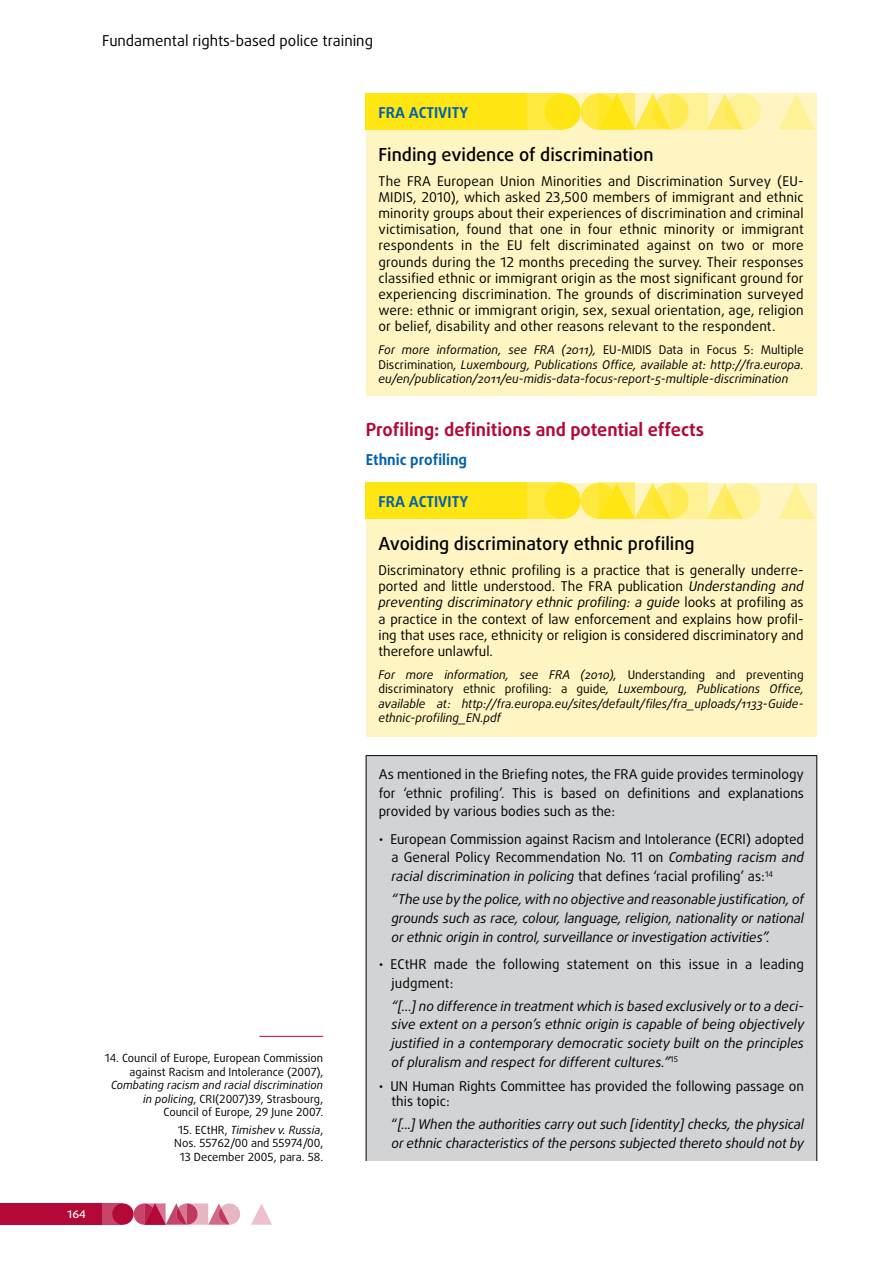
<style>
.page{position:relative;width:893px;height:1263px;background:#fff}
.page>*{position:absolute;margin:0;border:0;box-sizing:border-box;transform-origin:0 0}
.t1{font:500 18px "Daxline Pro";color:#000}
.t2{font:700 18px "Daxline Pro";color:#b30838}
.t3{font:15px "Daxline Pro";color:#000}
.t4{font:700 15px "Daxline Pro";color:#0061ad}
.t5{font:13.5px/16.2px "Daxline Pro";color:#000;text-align:justify}
.t6{font:italic 13.5px/18.8px "Daxline Pro";letter-spacing:-.01em;color:#000;text-align:justify}
.t7{font:italic 12px/14.4px "Daxline Pro";color:#000;text-align:justify}
.t8{font:11.25px/13.5px "Daxline Pro";color:#000;text-align:right}
.t9{font:500 10.5px "Daxline Pro";color:#fff;scale:1.1 1}
.s1{font-style:italic}
.s2{font-style:normal}
</style>
<div class="page">
<div style="left:366px;top:94px;width:450px;height:302px;background:#fff5c2"></div>
<div style="left:581px;top:94px;width:36px;height:36px;background:linear-gradient(to bottom,#ffe93d,#ffe941);border-radius:50%"></div>
<div style="left:527px;top:94px;width:36px;height:36px;background:#ffe93e"></div>
<div style="left:366px;top:94px;width:161px;height:36px;background:#ffe512"></div>
<svg style="left:707px;top:94px;width:32px;height:36px"></svg>
<svg style="left:778px;top:94px;width:36px;height:36px"></svg>
<div style="left:545px;top:94px;width:36px;height:36px;background:#ffe512;border-radius:50%"></div>
<svg style="left:635px;top:94px;width:32px;height:36px"></svg>
<svg style="left:653px;top:94px;width:36px;height:36px"></svg>
<svg style="left:725px;top:94px;width:36px;height:36px"></svg>
<svg style="left:599px;top:94px;width:36px;height:36px"></svg>
<svg style="left:671px;top:94px;width:36px;height:36px"></svg>
<div style="left:366px;top:483px;width:450px;height:253px;background:#fff5c2"></div>
<div style="left:581px;top:483px;width:36px;height:36px;background:linear-gradient(to bottom,#ffe93e,#ffe93e);border-radius:50%"></div>
<div style="left:527px;top:483px;width:36px;height:36px;background:#ffe93e"></div>
<div style="left:366px;top:483px;width:161px;height:36px;background:#ffe512"></div>
<svg style="left:707px;top:483px;width:32px;height:36px"></svg>
<svg style="left:778px;top:483px;width:36px;height:36px"></svg>
<div style="left:545px;top:483px;width:36px;height:36px;background:#ffe512;border-radius:50%"></div>
<svg style="left:635px;top:483px;width:32px;height:36px"></svg>
<svg style="left:653px;top:483px;width:36px;height:36px"></svg>
<svg style="left:725px;top:483px;width:36px;height:36px"></svg>
<svg style="left:599px;top:483px;width:36px;height:36px"></svg>
<svg style="left:671px;top:483px;width:36px;height:36px"></svg>
<div style="left:366px;top:755px;width:451px;height:406px;background:#d1d3d4"></div>
<hr style="left:366px;top:755px;width:451px;height:1px;background:#000">
<hr style="left:366px;top:756px;width:1px;height:405px;background:#000">
<hr style="left:816px;top:756px;width:1px;height:405px;background:#000">
<hr style="left:259px;top:1036px;width:64px;height:1px;background:#b30838">
<div style="left:0;top:1203px;width:102px;height:22px;background:#b30838"></div>
<div style="left:102px;top:1203px;width:21px;height:22px;background:#c64569"></div>
<div style="left:112px;top:1203px;width:22px;height:22px;background:#b30838;border-radius:50%"></div>
<svg style="left:134px;top:1203px;width:106px;height:22px;background:#d77f97"></svg>
<svg style="left:251px;top:1204px;width:21px;height:21px"></svg>
<p class="t3" style="left:102px;top:30px;width:272px">Fundamental rights-based police training</p>
<p class="t9" style="left:67px;top:1207px;width:18px">164</p>
<p class="t8" style="left:105px;top:1051px;width:220px">14. Council of Europe, European Commission against Racism and Intolerance (2007),</p>
<p class="t8" style="left:111px;top:1078px;width:214px"><span class="s1">Combating racism and racial discrimination in policing</span>, CRI(2007)39, Strasbourg,<br>Council of Europe, 29 June 2007.</p>
<p class="t8" style="left:174px;top:1123px;width:150px;text-align:center">15. ECtHR, <span class="s1">Timishev v. Russia</span>,<br>Nos. 55762/00 and 55974/00,<br>13 December 2005, para. 58.</p>
<p class="t4" style="left:378px;top:103px;width:91px">FRA ACTIVITY</p>
<h1 class="t1" style="left:378px;top:142px;width:277px">Finding evidence of discrimination</h1>
<p class="t5" style="left:378px;top:173px;width:427px">The FRA European Union Minorities and Discrimination Survey (EU-MIDIS, 2010), which asked 23,500 members of immigrant and ethnic minority groups about their experiences of discrimination and criminal victimisation, found that one in four ethnic minority or immigrant respondents in the EU felt discriminated against on two or more grounds during the 12 months preceding the survey. Their responses classified ethnic or immigrant origin as the most significant ground for experiencing discrimination. The grounds of discrimination surveyed were: ethnic or immigrant origin, sex, sexual orientation, age, religion or belief, disability and other reasons relevant to the respondent.</p>
<p class="t7" style="left:378px;top:343px;width:427px">For more information, see FRA (2011), <span class="s2">EU-MIDIS Data in Focus 5: Multiple Discrimination</span>, Luxembourg, Publications Office, available at: http://fra.europa. eu/en/publication/2011/eu-midis-data-focus-report-5-multiple-discrimination</p>
<h1 class="t2" style="left:366px;top:417px;width:340px">Profiling: definitions and potential effects</h1>
<p class="t4" style="left:366px;top:449px;width:103px">Ethnic profiling</p>
<p class="t4" style="left:378px;top:492px;width:91px">FRA ACTIVITY</p>
<h1 class="t1" style="left:378px;top:532px;width:318px">Avoiding discriminatory ethnic profiling</h1>
<p class="t5" style="left:378px;top:562px;width:427px">Discriminatory ethnic profiling is a practice that is generally underre&shy;ported and little understood. The FRA publication <span class="s1">Understanding and preventing discriminatory ethnic profiling: a guide</span> looks at profiling as a practice in the context of law enforcement and explains how profil&shy;ing that uses race, ethnicity or religion is considered discriminatory and therefore unlawful.</p>
<p class="t7" style="left:378px;top:667px;width:427px">For more information, see FRA (2010), <span class="s2">Understanding and preventing discriminatory ethnic profiling: a guide</span>, Luxembourg, Publications Office, available at: http://fra.europa.eu/sites/default/files/fra_uploads/1133-Guide&shy;ethnic-profiling_EN.pdf</p>
<p class="t5" style="left:379px;top:765px;width:427px;line-height:18.8px">As mentioned in the Briefing notes, the FRA guide provides terminology for ‘ethnic profiling’. This is based on definitions and explanations provided by various bodies such as the:</p>
<p class="t5" style="left:392px;top:829px;width:414px;line-height:18.8px;text-indent:-13px">• European Commission against Racism and Intolerance (ECRI) adopted a General Policy Recommendation No. 11 on <span class="s1">Combating racism and racial discrimination in policing</span> that defines ‘racial profiling’ as:<sup>14</sup></p>
<p class="t6" style="left:392px;top:890px;width:414px">“The use by the police, with no objective and reasonable justification, of grounds such as race, colour, language, religion, nationality or national or ethnic origin in control, surveillance or investigation activities”.</p>
<p class="t5" style="left:392px;top:955px;width:414px;line-height:18.8px;text-indent:-13px">• ECtHR made the following statement on this issue in a leading judgment:</p>
<p class="t6" style="left:392px;top:996px;width:414px">“[...] no difference in treatment which is based exclusively or to a deci&shy;sive extent on a person’s ethnic origin is capable of being objectively justified in a contemporary democratic society built on the principles of pluralism and respect for different cultures.”<sup>15</sup></p>
<p class="t5" style="left:392px;top:1078px;width:414px;line-height:15.5px;text-indent:-13px">• UN Human Rights Committee has provided the following passage on this topic:</p>
<p class="t6" style="left:392px;top:1115px;width:414px"><span class="s2">“</span>[...] When the authorities carry out such [identity] checks, the physical or ethnic characteristics of the persons subjected thereto should not by</p>
</div>
